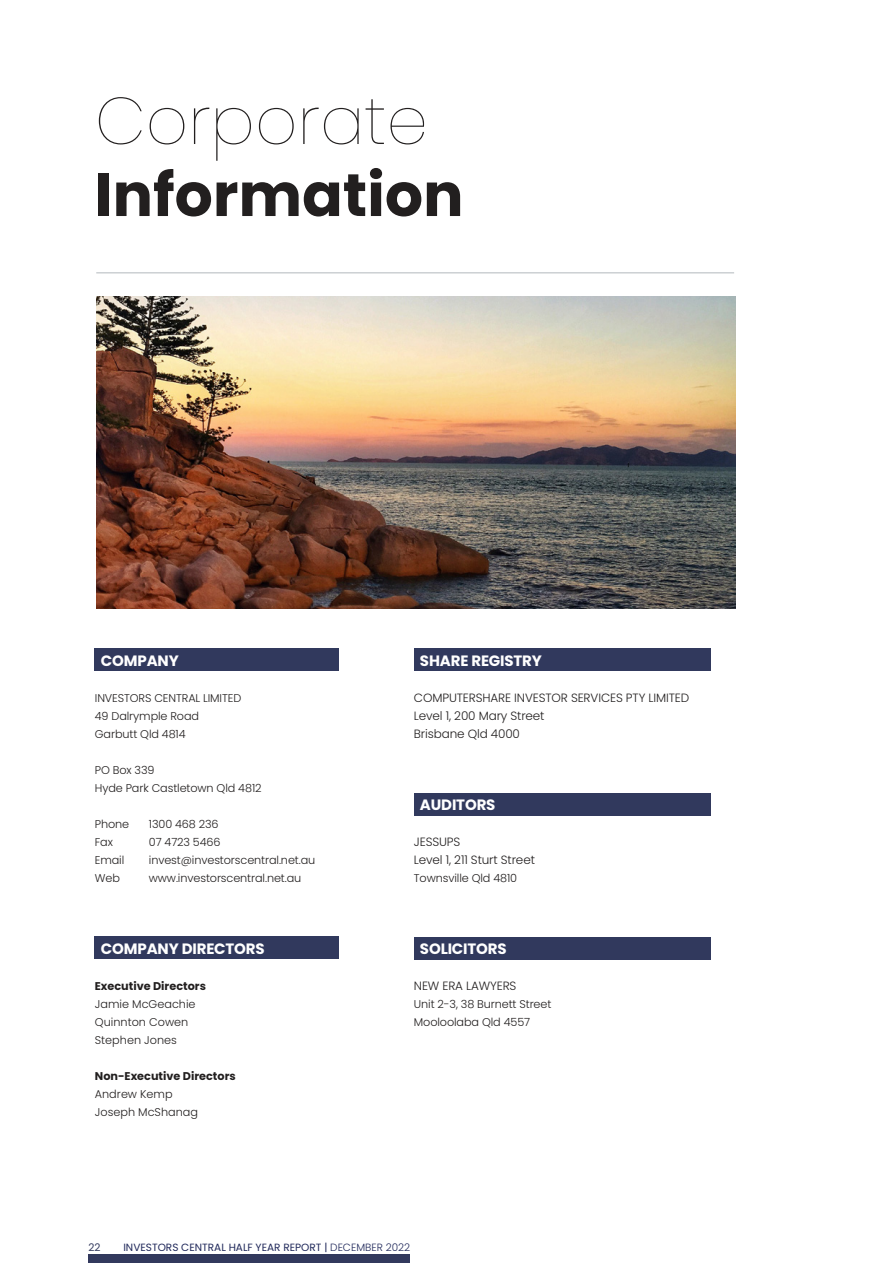
<style>
.page{position:relative;width:893px;height:1263px;background:#fff}
.page>*{position:absolute;margin:0;border:0;box-sizing:border-box;transform-origin:0 0}
.t1{font:100 66px "Poppins";color:#221f1f}
.t2{font:700 60px "Poppins";color:#221f1f}
.t3{font:700 15px "Poppins";letter-spacing:-.01em;color:#fff}
.t4{font:300 12px/18px "Poppins";letter-spacing:-.01em;color:#221f1f}
.t5{font:300 11.25px/18px "Poppins";letter-spacing:-.01em;color:#221f1f}
.t6{font:700 11.25px "Poppins";color:#221f1f}
.t7{font:10.5px "Poppins";color:#20285a}
.t8{font:10.5px "Poppins";color:#32395d}
.s1{font-weight:300}
</style>
<div class="page">
<div style="left:88px;top:1254px;width:322px;height:9px;background:#32395d"></div>
<div style="left:414px;top:937px;width:297px;height:22px;background:#31395d"></div>
<div style="left:414px;top:793px;width:297px;height:22px;background:#31395d"></div>
<div style="left:414px;top:649px;width:297px;height:22px;background:#31395d"></div>
<div style="left:94px;top:936px;width:245px;height:23px;background:#31395d"></div>
<div style="left:94px;top:649px;width:244px;height:22px;background:#31395d"></div>
<img style="left:96px;top:296px;width:640px;height:312px">
<hr style="left:96px;top:272px;width:638px;height:1px;background:#bbc0c4">
<h1 class="t1" style="left:95px;top:95px;width:335px">Corporate</h1>
<h2 class="t2" style="left:95px;top:161px;width:370px">Information</h2>
<h3 class="t3" style="left:101px;top:652px;width:79px">COMPANY</h3>
<p class="t5" style="left:95px;top:689px;width:148px">INVESTORS CENTRAL LIMITED<br>49 Dalrymple Road<br>Garbutt Qld 4814</p>
<p class="t5" style="left:95px;top:761px;width:168px">PO Box 339<br>Hyde Park Castletown Qld 4812</p>
<p class="t5" style="left:95px;top:815px;width:36px">Phone</p>
<p class="t5" style="left:149px;top:815px;width:71px">1300 468 236</p>
<p class="t5" style="left:95px;top:833px;width:20px">Fax</p>
<p class="t5" style="left:149px;top:833px;width:73px">07 4723 5466</p>
<p class="t5" style="left:95px;top:851px;width:31px">Email</p>
<p class="t5" style="left:149px;top:851px;width:168px">invest@investorscentral.net.au</p>
<p class="t5" style="left:95px;top:869px;width:27px">Web</p>
<p class="t5" style="left:149px;top:869px;width:154px">www.investorscentral.net.au</p>
<h3 class="t3" style="left:101px;top:940px;width:165px">COMPANY DIRECTORS</h3>
<p class="t6" style="left:95px;top:980px;width:113px">Executive Directors</p>
<p class="t5" style="left:95px;top:995px;width:102px">Jamie McGeachie<br>Quinnton Cowen<br>Stephen Jones</p>
<p class="t6" style="left:95px;top:1070px;width:142px">Non-Executive Directors</p>
<p class="t5" style="left:95px;top:1085px;width:105px">Andrew Kemp<br>Joseph McShanag</p>
<h3 class="t3" style="left:420px;top:652px;width:124px">SHARE REGISTRY</h3>
<p class="t4" style="left:414px;top:689px;width:277px">COMPUTERSHARE INVESTOR SERVICES PTY LIMITED<br>Level 1, 200 Mary Street<br>Brisbane Qld 4000</p>
<h3 class="t3" style="left:420px;top:796px;width:77px">AUDITORS</h3>
<p class="t4" style="left:414px;top:833px;width:123px">JESSUPS<br>Level 1, 211 Sturt Street</p>
<p class="t5" style="left:414px;top:869px;width:105px">Townsville Qld 4810</p>
<h3 class="t3" style="left:420px;top:940px;width:88px">SOLICITORS</h3>
<p class="t4" style="left:414px;top:977px;width:104px">NEW ERA LAWYERS</p>
<p class="t5" style="left:414px;top:995px;width:139px">Unit 2-3, 38 Burnett Street<br>Mooloolaba Qld 4557</p>
<p class="t8" style="left:88px;top:1241px;width:14px">22</p>
<p class="t7" style="left:123px;top:1242px;width:288px">INVESTORS CENTRAL HALF YEAR REPORT | <span class="s1">DECEMBER 2022</span></p>
</div>
